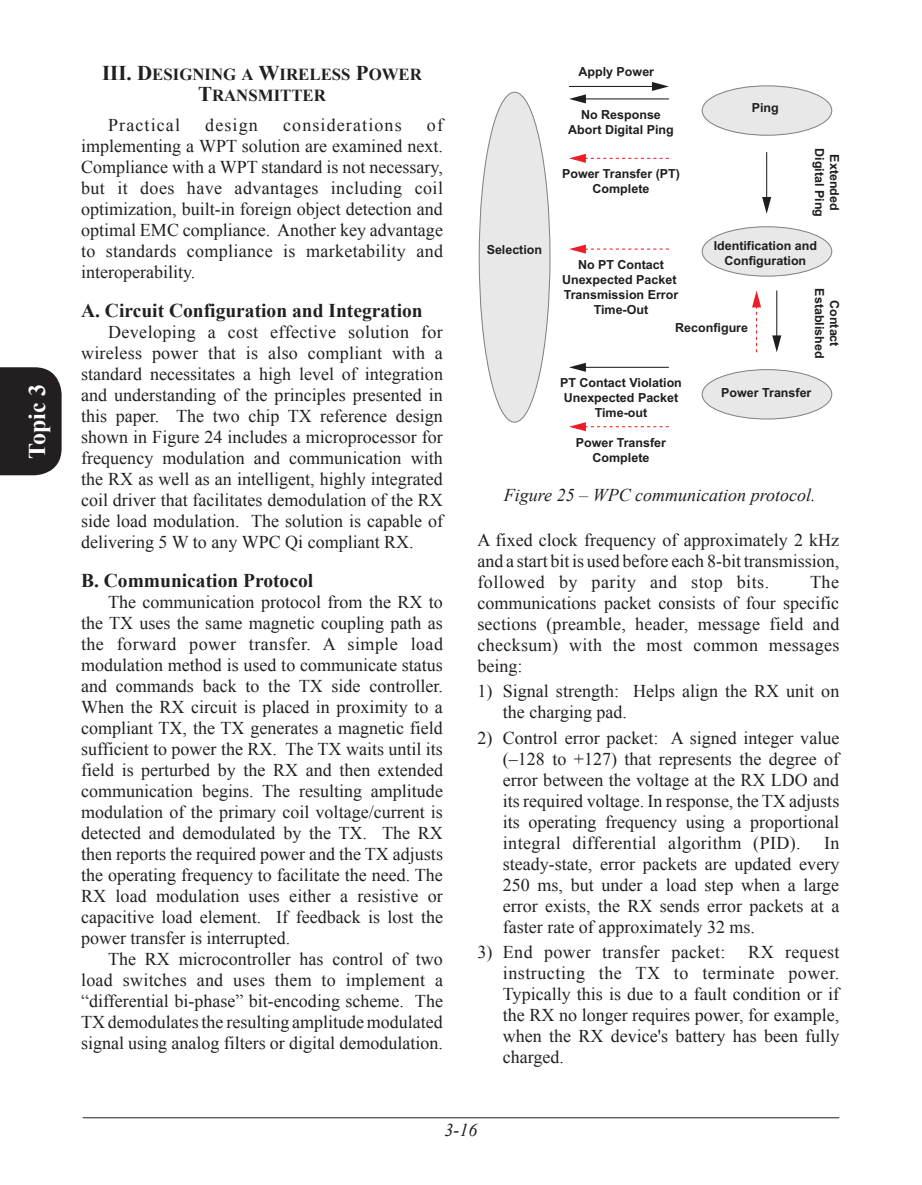
<style>
.page{position:relative;width:922px;height:1185px;background:#fff}
.page>*{position:absolute;margin:0;border:0;box-sizing:border-box;transform-origin:0 0}
.t1{font:700 24px "Times New Roman";color:#fff}
.t2{font:700 19.5px "Times New Roman";color:#231f20}
.t3{font:18px/21px "Times New Roman";color:#231f20;text-align:justify}
.t4{font:italic 18px "Times New Roman";color:#231f20}
.t5{font:18px "Times New Roman";letter-spacing:.02em;color:#231f20}
.t6{font:18px "Times New Roman";letter-spacing:.06em;color:#231f20}
.t7{font:16.8px/21px "Times New Roman PS Bold MT SC800";color:#231f20;text-align:center}
.t8{font:700 12.45px/15px "Arial";color:#201d1e;text-align:center}
.s1{font-size:21px}
</style>
<div class="page">
<hr style="left:83px;top:1117px;width:756px;height:1px;background:#231f20">
<div style="left:0;top:367px;width:62px;height:108px;background:#231f20"></div>
<div style="left:479px;top:92px;width:71px;height:330px;background:#e8e8e9;border-radius:50%"></div>
<div style="left:702px;top:86px;width:129px;height:49px;background:#e8e8e9;border-radius:50%"></div>
<div style="left:701px;top:85px;width:131px;height:51px;border:1px solid #808284;border-radius:50%"></div>
<div style="left:702px;top:370px;width:129px;height:49px;background:#e8e8e9;border-radius:50%"></div>
<div style="left:701px;top:369px;width:131px;height:50px;border:1px solid #808284;border-radius:50%"></div>
<div style="left:702px;top:227px;width:129px;height:49px;background:#e8e8e9;border-radius:50%"></div>
<div style="left:701px;top:226px;width:131px;height:51px;border:1px solid #808284;border-radius:50%"></div>
<hr style="left:569px;top:86px;width:86px;height:1px;background:#201d1e">
<svg style="left:651px;top:82px;width:17px;height:9px"></svg>
<hr style="left:582px;top:98px;width:86px;height:1px;background:#201d1e">
<svg style="left:569px;top:94px;width:16px;height:9px"></svg>
<svg style="left:569px;top:154px;width:99px;height:9px"></svg>
<hr style="left:582px;top:367px;width:86px;height:1px;background:#201d1e">
<svg style="left:569px;top:363px;width:16px;height:9px"></svg>
<svg style="left:569px;top:422px;width:99px;height:9px"></svg>
<hr style="left:776px;top:290px;width:1px;height:48px;background:#201d1e">
<svg style="left:772px;top:335px;width:9px;height:17px"></svg>
<hr style="left:766px;top:152px;width:1px;height:48px;background:#201d1e">
<svg style="left:762px;top:197px;width:9px;height:17px"></svg>
<svg style="left:752px;top:290px;width:8px;height:62px"></svg>
<svg style="left:569px;top:245px;width:99px;height:9px"></svg>
<h1 class="t1" style="left:20px;top:459px;width:76px;rotate:-90deg">Topic 3</h1>
<p class="t7" style="left:102px;top:63px;width:321px"><span class="s1">III. D</span>ESIGNING A <span class="s1">W</span>IRELESS <span class="s1">P</span>OWER<br><span class="s1">T</span>RANSMITTER</p>
<p class="t6" style="left:108px;top:112px;width:73px">Practical</p>
<p class="t3" style="left:205px;top:114px;width:54px">design</p>
<p class="t6" style="left:283px;top:112px;width:120px">considerations</p>
<p class="t3" style="left:81px;top:114px;width:363px;text-indent:346px">of implementing a WPT solution are examined next.<br>Compliance with a WPT standard is not necessary, but it does have advantages including coil optimization, built-in foreign object detection and optimal EMC compliance. Another key advantage to standards compliance is marketability and interoperability.</p>
<p class="t2" style="left:81px;top:297px;width:343px">A. Circuit Configuration and Integration</p>
<p class="t3" style="left:81px;top:321px;width:363px;text-indent:27px">Developing a cost effective solution for wireless power that is also compliant with a standard necessitates a high level of integration and understanding of the principles presented in this paper. The two chip TX reference design shown in Figure 24 includes a microprocessor for frequency modulation and communication with the RX as well as an intelligent, highly integrated coil driver that facilitates demodulation of the RX side load modulation. The solution is capable of delivering 5 W to any WPC Qi compliant RX.</p>
<p class="t2" style="left:81px;top:567px;width:234px">B. Communication Protocol</p>
<p class="t3" style="left:81px;top:591px;width:363px;text-indent:27px">The communication protocol from the RX to the TX uses the same magnetic coupling path as the forward power transfer. A simple load modulation method is used to communicate status and commands back to the TX side controller.<br>When the RX circuit is placed in proximity to a compliant TX, the TX generates a magnetic field sufficient to power the RX. The TX waits until its field is perturbed by the RX and then extended communication begins. The resulting amplitude modulation of the primary coil voltage/current is detected and demodulated by the TX. The RX then reports the required power and the TX adjusts the operating frequency to facilitate the need. The RX load modulation uses either a resistive or capacitive load element. If feedback is lost the power transfer is interrupted.</p>
<p class="t3" style="left:81px;top:948px;width:363px;text-indent:27px">The RX microcontroller has control of two load switches and uses them to implement a “differential bi-phase” bit-encoding scheme. The TX demodulates the resulting amplitude modulated signal using analog filters or digital demodulation.</p>
<p class="t8" style="left:486px;top:242px;width:57px">Selection</p>
<p class="t8" style="left:578px;top:65px;width:77px">Apply Power</p>
<p class="t8" style="left:568px;top:107px;width:107px">No Response<br>Abort Digital Ping</p>
<p class="t8" style="left:562px;top:167px;width:119px">Power Transfer (PT)<br>Complete</p>
<p class="t8" style="left:751px;top:100px;width:29px">Ping</p>
<p class="t8" style="left:841px;top:148px;width:70px;rotate:90deg">Extended<br>Digital Ping</p>
<p class="t8" style="left:713px;top:238px;width:105px">Identification and<br>Configuration</p>
<p class="t8" style="left:562px;top:257px;width:118px">No PT Contact<br>Unexpected Packet<br>Transmission Error<br>Time-Out</p>
<p class="t8" style="left:841px;top:288px;width:72px;rotate:90deg">Contact<br>Established</p>
<p class="t8" style="left:675px;top:320px;width:74px">Reconfigure</p>
<p class="t8" style="left:560px;top:376px;width:123px">PT Contact Violation<br>Unexpected Packet<br>Time-out</p>
<p class="t8" style="left:575px;top:435px;width:92px">Power Transfer<br>Complete</p>
<p class="t8" style="left:721px;top:386px;width:92px">Power Transfer</p>
<p class="t4" style="left:503px;top:483px;width:313px">Figure 25 – WPC communication protocol.</p>
<p class="t3" style="left:477px;top:529px;width:363px">A fixed clock frequency of approximately 2 kHz and a start bit is used before each 8-bit transmission, followed by parity and stop bits.</p>
<p class="t3" style="left:477px;top:571px;width:363px;text-indent:332px">The communications packet consists of four specific sections (preamble, header, message field and checksum) with the most common messages being:</p>
<p class="t3" style="left:503px;top:680px;width:338px;text-indent:-26px">1) Signal strength: Helps align the RX unit on the charging pad.</p>
<p class="t3" style="left:503px;top:727px;width:338px;text-indent:-26px">2) Control error packet: A signed integer value (–128 to +127) that represents the degree of error between the voltage at the RX LDO and its required voltage. In response, the TX adjusts its operating frequency using a proportional integral differential algorithm (PID).</p>
<p class="t3" style="left:503px;top:832px;width:338px;text-indent:321px">In steady-state, error packets are updated every 250 ms, but under a load step when a large error exists, the RX sends error packets at a faster rate of approximately 32 ms.</p>
<p class="t5" style="left:477px;top:940px;width:250px">3) End power transfer packet:</p>
<p class="t3" style="left:503px;top:941px;width:338px;text-indent:245px">RX request instructing the TX to terminate power.<br>Typically this is due to a fault condition or if the RX no longer requires power, for example, when the RX device's battery has been fully charged.</p>
<p class="t4" style="left:444px;top:1118px;width:34px">3-16</p>
</div>
